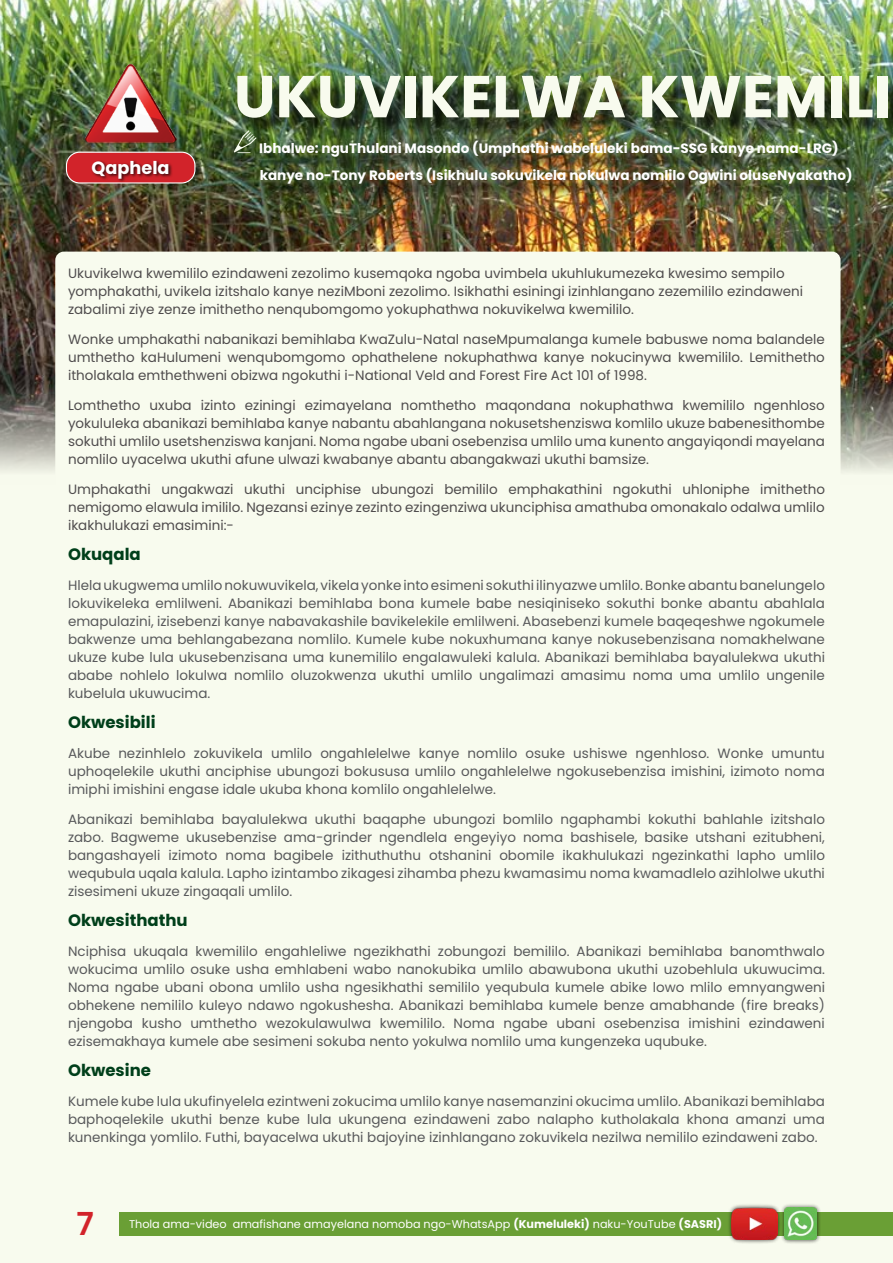
<style>
.page{position:relative;width:893px;height:1263px;background:#fff}
.page>*{position:absolute;margin:0;border:0;box-sizing:border-box;transform-origin:0 0}
.t1{font:700 59.1px "Poppins";color:#f8fbee}
.t2{font:600 31.65px "Poppins";color:#d2232a}
.t3{font:700 17.7px "Poppins";color:#fff}
.t4{font:700 16.5px "Poppins";color:#003f1a}
.t5{font:13.5px/18px "Poppins";color:#58595b;text-align:justify}
.t6{font:13.5px/18px "Poppins";color:#4f4c4d;text-align:justify}
.t7{font:700 13.5px/26.7px "Poppins";color:#fff}
.t8{font:11.25px "Poppins";color:#fff}
.s1{font-weight:700}
</style>
<div class="page">
<div style="left:0;top:485px;width:893px;height:778px;background:#f8fbee"></div>
<img style="left:0;top:0;width:893px;height:485px">
<div style="left:55px;top:252px;width:785px;height:960px;background:#f8fbee;border-radius:9px"></div>
<img style="left:85px;top:64px;width:92px;height:80px">
<div style="left:66px;top:152px;width:129px;height:31px;background:#d2232a;border-radius:13px"></div>
<div style="left:66px;top:152px;width:129px;height:31px;border:1px solid #fff;border-radius:13px"></div>
<div style="left:91px;top:159px;width:82px;height:24px;background:#000;opacity:.75"></div>
<div style="left:237px;top:78px;width:656px;height:124px;background:#000;opacity:.75"></div>
<svg style="left:234px;top:130px;width:22px;height:23px"></svg>
<div style="left:119px;top:1212px;width:774px;height:23px;background:#6a9f35"></div>
<div style="left:727px;top:1203px;width:54px;height:41px;background:#000;opacity:.75"></div>
<img style="left:732px;top:1208px;width:45px;height:32px">
<div style="left:780px;top:1203px;width:41px;height:41px;background:#000;opacity:.75"></div>
<img style="left:784px;top:1208px;width:32px;height:32px">
<h3 class="t3" style="left:92px;top:157px;width:80px">Qaphela</h3>
<h1 class="t1" style="left:234px;top:62px;width:659px">UKUVIKELWA KWEMILI</h1>
<p class="t7" style="left:259px;top:135px;width:595px">Ibhalwe: nguThulani Masondo (Umphathi wabeluleki bama-SSG kanye nama-LRG) kanye no-Tony Roberts (Isikhulu sokuvikela nokulwa nomlilo Ogwini oluseNyakatho)</p>
<p class="t6" style="left:68px;top:264px;width:737px;text-align:left">Ukuvikelwa kwemililo ezindaweni zezolimo kusemqoka ngoba uvimbela ukuhlukumezeka kwesimo sempilo yomphakathi, uvikela izitshalo kanye neziMboni zezolimo. Isikhathi esiningi izinhlangano zezemililo ezindaweni zabalimi ziye zenze imithetho nenqubomgomo yokuphathwa nokuvikelwa kwemililo.</p>
<p class="t6" style="left:68px;top:330px;width:758px">Wonke umphakathi nabanikazi bemihlaba KwaZulu-Natal naseMpumalanga kumele babuswe noma balandele umthetho kaHulumeni wenqubomgomo ophathelene nokuphathwa kanye nokucinywa kwemililo. Lemithetho itholakala emthethweni obizwa ngokuthi i-National Veld and Forest Fire Act 101 of 1998.</p>
<p class="t6" style="left:68px;top:396px;width:758px">Lomthetho uxuba izinto eziningi ezimayelana nomthetho maqondana nokuphathwa kwemililo ngenhloso yokululeka abanikazi bemihlaba kanye nabantu abahlangana nokusetshenziswa komlilo ukuze babenesithombe sokuthi umlilo usetshenziswa kanjani. Noma ngabe ubani osebenzisa umlilo uma kunento angayiqondi mayelana nomlilo uyacelwa ukuthi afune ulwazi kwabanye abantu abangakwazi ukuthi bamsize.</p>
<p class="t6" style="left:68px;top:480px;width:758px">Umphakathi ungakwazi ukuthi unciphise ubungozi bemililo emphakathini ngokuthi uhloniphe imithetho nemigomo elawula imililo. Ngezansi ezinye zezinto ezingenziwa ukunciphisa amathuba omonakalo odalwa umlilo ikakhulukazi emasimini:-</p>
<p class="t4" style="left:68px;top:544px;width:74px">Okuqala</p>
<p class="t5" style="left:68px;top:576px;width:758px">Hlela ukugwema umlilo nokuwuvikela, vikela yonke into esimeni sokuthi ilinyazwe umlilo. Bonke abantu banelungelo lokuvikeleka emlilweni. Abanikazi bemihlaba bona kumele babe nesiqiniseko sokuthi bonke abantu abahlala emapulazini, izisebenzi kanye nabavakashile bavikelekile emlilweni. Abasebenzi kumele baqeqeshwe ngokumele bakwenze uma behlangabezana nomlilo. Kumele kube nokuxhumana kanye nokusebenzisana nomakhelwane ukuze kube lula ukusebenzisana uma kunemililo engalawuleki kalula. Abanikazi bemihlaba bayalulekwa ukuthi ababe nohlelo lokulwa nomlilo oluzokwenza ukuthi umlilo ungalimazi amasimu noma uma umlilo ungenile kubelula ukuwucima.</p>
<p class="t4" style="left:68px;top:712px;width:89px">Okwesibili</p>
<p class="t5" style="left:68px;top:744px;width:758px">Akube nezinhlelo zokuvikela umlilo ongahlelelwe kanye nomlilo osuke ushiswe ngenhloso. Wonke umuntu uphoqelekile ukuthi anciphise ubungozi bokususa umlilo ongahlelelwe ngokusebenzisa imishini, izimoto noma imiphi imishini engase idale ukuba khona komlilo ongahlelelwe.</p>
<p class="t5" style="left:68px;top:810px;width:758px">Abanikazi bemihlaba bayalulekwa ukuthi baqaphe ubungozi bomlilo ngaphambi kokuthi bahlahle izitshalo zabo. Bagweme ukusebenzise ama-grinder ngendlela engeyiyo noma bashisele, basike utshani ezitubheni, bangashayeli izimoto noma bagibele izithuthuthu otshanini obomile ikakhulukazi ngezinkathi lapho umlilo wequbula uqala kalula. Lapho izintambo zikagesi zihamba phezu kwamasimu noma kwamadlelo azihlolwe ukuthi zisesimeni ukuze zingaqali umlilo.</p>
<p class="t4" style="left:68px;top:910px;width:121px">Okwesithathu</p>
<p class="t5" style="left:68px;top:942px;width:758px">Nciphisa ukuqala kwemililo engahleliwe ngezikhathi zobungozi bemililo. Abanikazi bemihlaba banomthwalo wokucima umlilo osuke usha emhlabeni wabo nanokubika umlilo abawubona ukuthi uzobehlula ukuwucima.<br>Noma ngabe ubani obona umlilo usha ngesikhathi semililo yequbula kumele abike lowo mlilo emnyangweni obhekene nemililo kuleyo ndawo ngokushesha. Abanikazi bemihlaba kumele benze amabhande (fire breaks) njengoba kusho umthetho wezokulawulwa kwemililo. Noma ngabe ubani osebenzisa imishini ezindaweni ezisemakhaya kumele abe sesimeni sokuba nento yokulwa nomlilo uma kungenzeka uqubuke.</p>
<p class="t4" style="left:68px;top:1060px;width:84px">Okwesine</p>
<p class="t5" style="left:68px;top:1092px;width:758px">Kumele kube lula ukufinyelela ezintweni zokucima umlilo kanye nasemanzini okucima umlilo. Abanikazi bemihlaba baphoqelekile ukuthi benze kube lula ukungena ezindaweni zabo nalapho kutholakala khona amanzi uma kunenkinga yomlilo. Futhi, bayacelwa ukuthi bajoyine izinhlangano zokuvikela nezilwa nemililo ezindaweni zabo.</p>
<h2 class="t2" style="left:77px;top:1205px;width:19px">7</h2>
<p class="t8" style="left:129px;top:1217px;width:595px">Thola ama-video amafishane amayelana nomoba ngo-WhatsApp <span class="s1">(Kumeluleki)</span> naku-YouTube <span class="s1">(SASRI)</span></p>
</div>
